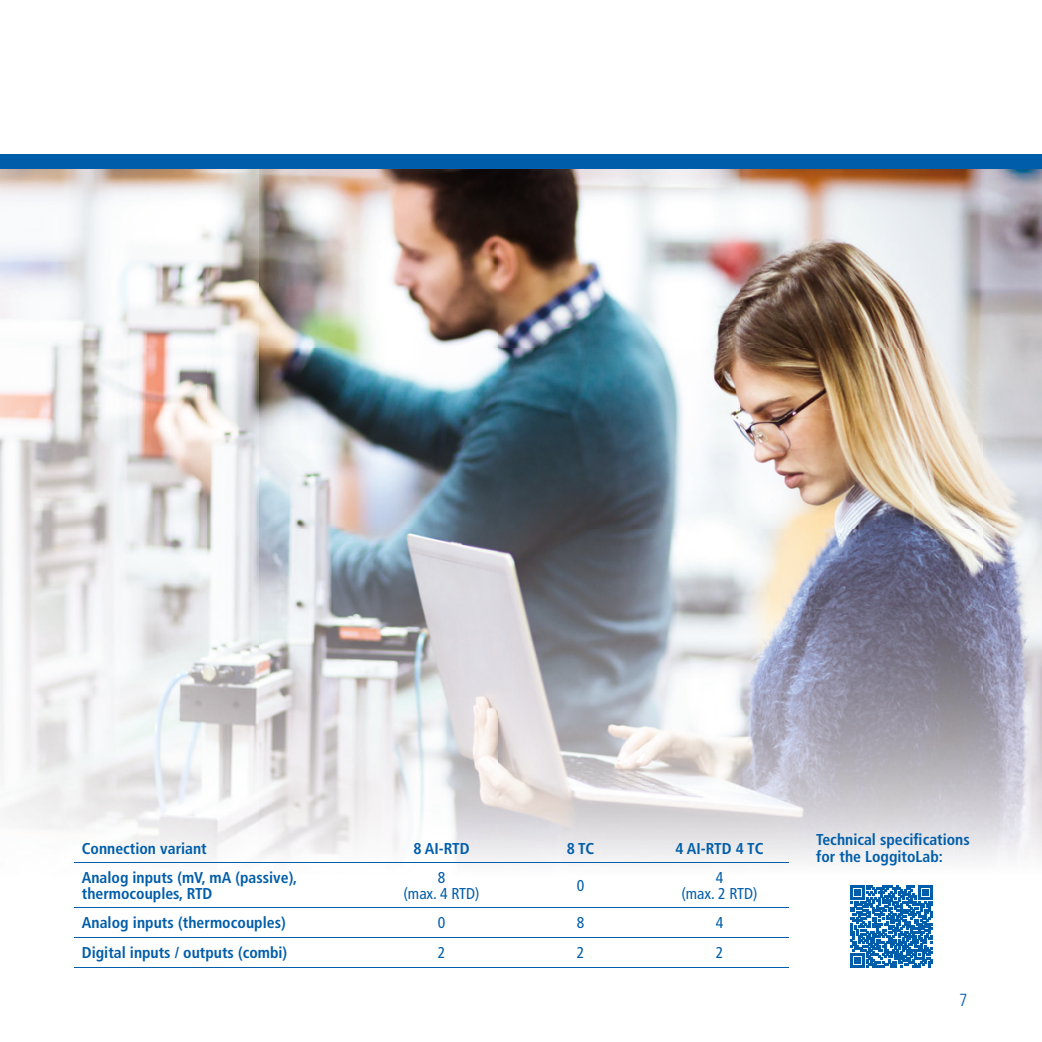
<style>
.page{position:relative;width:1042px;height:1042px;background:#fff}
.page>*{position:absolute;margin:0;border:0;box-sizing:border-box;transform-origin:0 0}
.t1{font:300 condensed 17.5px "Frutiger LT Std";color:#005da9}
.t2{font:700 condensed 15.75px/16.6px "Frutiger LT Std";color:#005da9}
.t3{font:condensed 15.75px/16.6px "Frutiger LT Std";color:#005da9;text-align:center}
</style>
<div class="page">
<img style="left:258px;top:169px;width:784px;height:693px">
<svg style="left:0;top:169px;width:258px;height:799px"></svg>
<hr style="left:74px;top:862px;width:298px;height:1px;background:#005da9">
<hr style="left:372px;top:862px;width:139px;height:1px;background:#005da9">
<hr style="left:511px;top:862px;width:139px;height:1px;background:#005da9">
<hr style="left:650px;top:862px;width:139px;height:1px;background:#005da9">
<hr style="left:74px;top:907px;width:298px;height:1px;background:#005da9">
<hr style="left:372px;top:907px;width:139px;height:1px;background:#005da9">
<hr style="left:511px;top:907px;width:139px;height:1px;background:#005da9">
<hr style="left:650px;top:907px;width:139px;height:1px;background:#005da9">
<hr style="left:74px;top:937px;width:298px;height:1px;background:#005da9">
<hr style="left:372px;top:937px;width:139px;height:1px;background:#005da9">
<hr style="left:511px;top:937px;width:139px;height:1px;background:#005da9">
<hr style="left:650px;top:937px;width:139px;height:1px;background:#005da9">
<hr style="left:74px;top:966px;width:298px;height:1px;background:#005da9">
<hr style="left:372px;top:966px;width:139px;height:1px;background:#005da9">
<hr style="left:511px;top:966px;width:139px;height:1px;background:#005da9">
<hr style="left:650px;top:966px;width:139px;height:1px;background:#005da9">
<svg style="left:850px;top:885px;width:83px;height:82px"></svg>
<div style="left:0;top:154px;width:1042px;height:15px;background:#005da9"></div>
<p class="t2" style="left:82px;top:840px;width:126px">Connection variant</p>
<p class="t2" style="left:413px;top:840px;width:58px">8 AI-RTD</p>
<p class="t2" style="left:567px;top:840px;width:29px">8 TC</p>
<p class="t2" style="left:675px;top:840px;width:89px">4 AI-RTD 4 TC</p>
<p class="t2" style="left:82px;top:869px;width:217px">Analog inputs (mV, mA (passive), thermocouples, RTD</p>
<p class="t3" style="left:404px;top:869px;width:77px">8<br>(max. 4 RTD)</p>
<p class="t3" style="left:577px;top:877px;width:9px">0</p>
<p class="t3" style="left:681px;top:869px;width:77px">4<br>(max. 2 RTD)</p>
<p class="t2" style="left:82px;top:914px;width:205px">Analog inputs (thermocouples)</p>
<p class="t3" style="left:438px;top:914px;width:9px">0</p>
<p class="t3" style="left:577px;top:914px;width:9px">8</p>
<p class="t3" style="left:715px;top:914px;width:9px">4</p>
<p class="t2" style="left:82px;top:944px;width:207px">Digital inputs / outputs (combi)</p>
<p class="t3" style="left:438px;top:944px;width:9px">2</p>
<p class="t3" style="left:577px;top:944px;width:9px">2</p>
<p class="t3" style="left:715px;top:944px;width:9px">2</p>
<p class="t2" style="left:816px;top:831px;width:155px">Technical specifications for the LoggitoLab:</p>
<p class="t1" style="left:959px;top:989px;width:10px">7</p>
</div>
